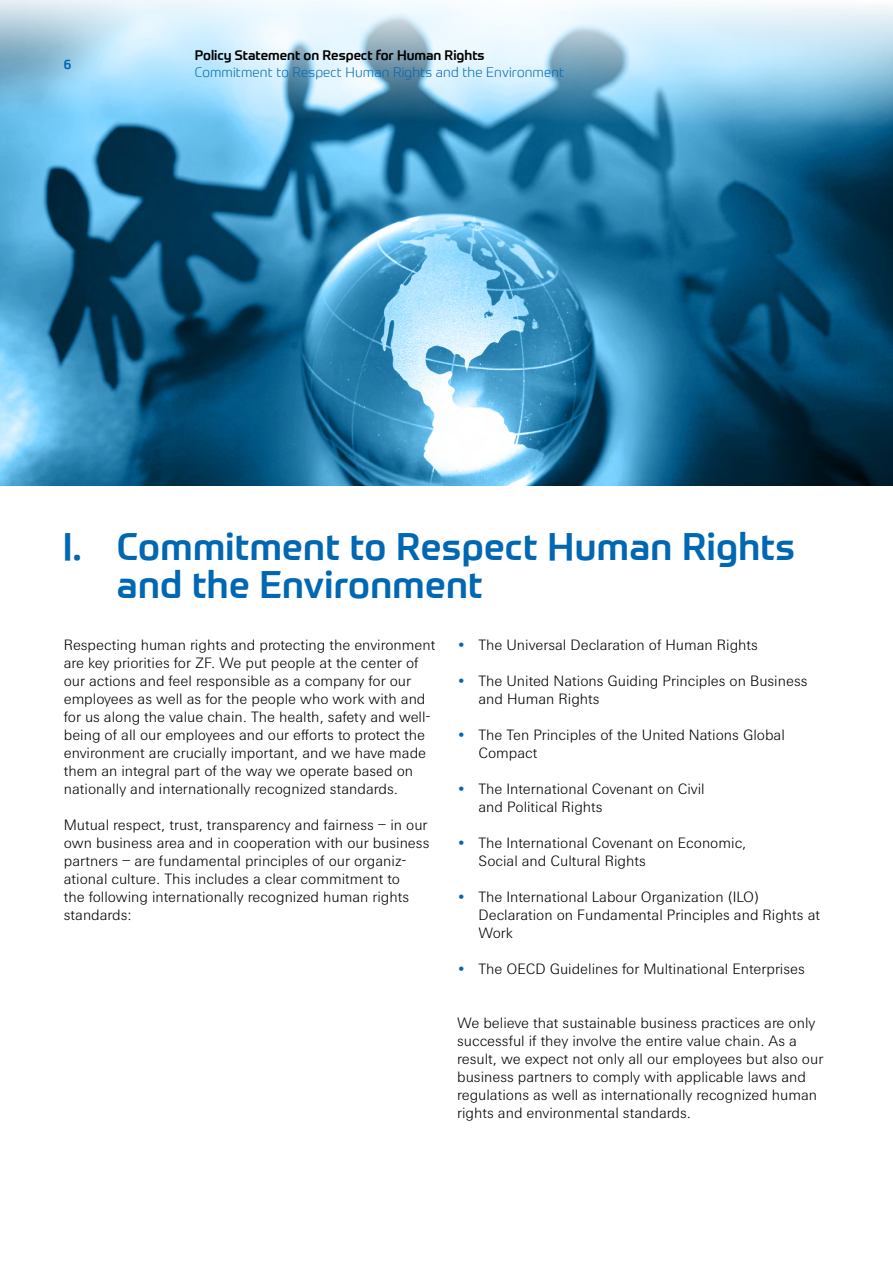
<style>
.page{position:relative;width:893px;height:1263px;background:#fff}
.page>*{position:absolute;margin:0;border:0;box-sizing:border-box;transform-origin:0 0}
.t1{font:500 37.5px/37.5px "ZF Prometo";letter-spacing:.01em;color:#0067b2}
.t2{font:300 15px/18px "ZF Sans";color:#000}
.t3{font:300 13.5px "ZF Prometo";letter-spacing:.01em;color:#0067b2}
.t4{font:500 13.5px "ZF Prometo";color:#000}
.t5{font:500 13.5px "ZF Prometo";color:#0067b2}
.s1{color:#0067b2}
</style>
<div class="page">
<img style="left:0;top:147px;width:893px;height:338px">
<svg style="left:0;top:0;width:893px;height:147px;background:#9ac8e1"></svg>
<p class="t5" style="left:64px;top:55px;width:9px">6</p>
<p class="t4" style="left:195px;top:47px;width:291px">Policy Statement on Respect for Human Rights</p>
<p class="t3" style="left:195px;top:64px;width:371px">Commitment to Respect Human Rights and the Environment</p>
<h1 class="t1" style="left:117px;top:528px;width:680px;text-indent:-54px">I. Commitment to Respect Human Rights and the Environment</h1>
<p class="t2" style="left:64px;top:636px;width:373px">Respecting human rights and protecting the environment are key priorities for ZF. We put people at the center of our actions and feel responsible as a company for our employees as well as for the people who work with and for us along the value chain. The health, safety and well&shy;being of all our employees and our efforts to protect the environment are crucially important, and we have made them an integral part of the way we operate based on nationally and internationally recognized standards.</p>
<p class="t2" style="left:64px;top:816px;width:367px">Mutual respect, trust, transparency and fairness – in our own business area and in cooperation with our business partners – are fundamental principles of our organiz&shy;ational culture. This includes a clear commitment to<br>the following internationally recognized human rights standards:</p>
<p class="t2" style="left:457px;top:636px;width:302px"><span class="s1">•</span> The Universal Declaration of Human Rights</p>
<p class="t2" style="left:478px;top:672px;width:331px;text-indent:-21px"><span class="s1">•</span> The United Nations Guiding Principles on Business and Human Rights</p>
<p class="t2" style="left:478px;top:726px;width:308px;text-indent:-21px"><span class="s1">•</span> The Ten Principles of the United Nations Global<br>Compact</p>
<p class="t2" style="left:478px;top:780px;width:228px;text-indent:-21px"><span class="s1">•</span> The International Covenant on Civil and Political Rights</p>
<p class="t2" style="left:478px;top:834px;width:270px;text-indent:-21px"><span class="s1">•</span> The International Covenant on Economic,<br>Social and Cultural Rights</p>
<p class="t2" style="left:478px;top:888px;width:343px;text-indent:-21px"><span class="s1">•</span> The International Labour Organization (ILO)<br>Declaration on Fundamental Principles and Rights at<br>Work</p>
<p class="t2" style="left:457px;top:960px;width:349px"><span class="s1">•</span> The OECD Guidelines for Multinational Enterprises</p>
<p class="t2" style="left:457px;top:1014px;width:368px">We believe that sustainable business practices are only successful if they involve the entire value chain. As a result, we expect not only all our employees but also our business partners to comply with applicable laws and regulations as well as internationally recognized human rights and environmental standards.</p>
</div>
